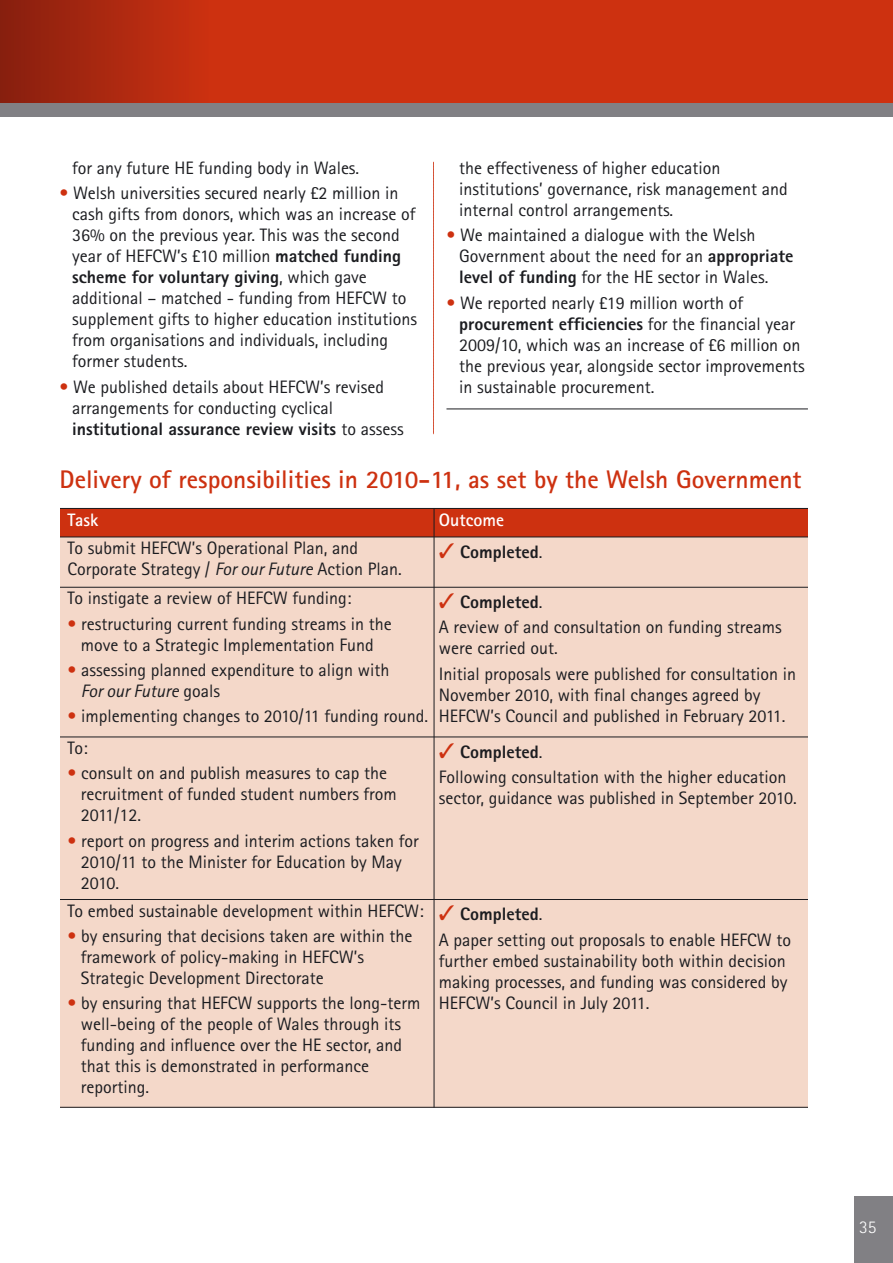
<style>
.page{position:relative;width:893px;height:1263px;background:#fff}
.page>*{position:absolute;margin:0;border:0;box-sizing:border-box;transform-origin:0 0}
.t1{font:700 25.5px "Rotis Sans Serif";color:#cd3110}
.t2{font:18px/21px "Rotis Sans Serif";color:#1b1c20}
.t3{font:700 18px "Rotis Sans Serif";color:#fff}
.t4{font:800 18px "Rotis Sans Serif";color:#1b1c20}
.t5{font:300 18px "Rotis Sans Serif";color:#fff}
.s1{color:#cd3110}
.s2{font-weight:800}
.s3{font-style:italic}
.s4{font-weight:400}
</style>
<div class="page">
<div style="left:855px;top:1196px;width:38px;height:67px;background:#818084"></div>
<div style="left:0;top:67px;width:893px;height:50px;background:#818084"></div>
<div style="left:0;top:0;width:893px;height:102px;background:#cd3110"></div>
<div style="left:0;top:0;width:209px;height:102px;background:linear-gradient(to right,#871f0f,#cc3111)"></div>
<hr style="left:446px;top:409px;width:362px;height:1px;background:#1b1c20">
<div style="left:58px;top:508px;width:376px;height:29px;background:#cd3110"></div>
<div style="left:434px;top:508px;width:376px;height:29px;background:#cd3110"></div>
<div style="left:58px;top:537px;width:376px;height:50px;background:#f4d8c9"></div>
<div style="left:434px;top:537px;width:376px;height:50px;background:#f4d8c9"></div>
<div style="left:58px;top:587px;width:376px;height:150px;background:#f4d8c9"></div>
<div style="left:434px;top:587px;width:376px;height:150px;background:#f4d8c9"></div>
<div style="left:58px;top:737px;width:376px;height:162px;background:#f4d8c9"></div>
<div style="left:434px;top:737px;width:376px;height:162px;background:#f4d8c9"></div>
<div style="left:58px;top:899px;width:376px;height:208px;background:#f4d8c9"></div>
<div style="left:434px;top:899px;width:376px;height:208px;background:#f4d8c9"></div>
<hr style="left:434px;top:508px;width:1px;height:599px;background:#1b1c20">
<hr style="left:58px;top:508px;width:752px;height:1px;background:#1b1c20">
<hr style="left:58px;top:537px;width:752px;height:1px;background:#1b1c20">
<hr style="left:58px;top:587px;width:752px;height:1px;background:#1b1c20">
<hr style="left:58px;top:737px;width:752px;height:1px;background:#1b1c20">
<hr style="left:58px;top:899px;width:752px;height:1px;background:#1b1c20">
<hr style="left:58px;top:1107px;width:752px;height:1px;background:#1b1c20">
<div style="left:808px;top:500px;width:28px;height:621px;background:#fff"></div>
<svg style="left:433px;top:161px;width:1px;height:274px"></svg>
<p class="t2" style="left:72px;top:159px;width:289px">for any future HE funding body in Wales.</p>
<p class="t2" style="left:72px;top:184px;width:346px;text-indent:-13px"><span class="s1">•</span> Welsh universities secured nearly £2 million in cash gifts from donors, which was an increase of 36% on the previous year. This was the second year of HEFCW’s £10 million <span class="s2">matched funding scheme for voluntary giving</span>, which gave additional – matched - funding from HEFCW to supplement gifts to higher education institutions from organisations and individuals, including former students.</p>
<p class="t2" style="left:72px;top:378px;width:333px;text-indent:-13px"><span class="s1">•</span> We published details about HEFCW’s revised arrangements for conducting cyclical <span class="s2">institutional assurance review visits</span> to assess</p>
<p class="t2" style="left:459px;top:159px;width:330px">the effectiveness of higher education institutions’ governance, risk management and internal control arrangements.</p>
<p class="t2" style="left:459px;top:226px;width:336px;text-indent:-13px"><span class="s1">•</span> We maintained a dialogue with the Welsh<br>Government about the need for an <span class="s2">appropriate level of funding</span> for the HE sector in Wales.</p>
<p class="t2" style="left:459px;top:294px;width:347px;text-indent:-13px"><span class="s1">•</span> We reported nearly £19 million worth of <span class="s2">procurement efficiencies</span> for the financial year 2009/10, which was an increase of £6 million on the previous year, alongside sector improvements in sustainable procurement.</p>
<h1 class="t1" style="left:60px;top:470px;width:743px">Delivery of responsibilities in 2010-11, as set by the Welsh Government</h1>
<p class="t3" style="left:67px;top:513px;width:32px">Task</p>
<p class="t3" style="left:439px;top:513px;width:67px">Outcome</p>
<p class="t2" style="left:67px;top:539px;width:336px">To submit HEFCW’s Operational Plan, and<br>Corporate Strategy / <span class="s3">For our Future</span> Action Plan.</p>
<p class="t4" style="left:439px;top:545px;width:105px"><span class="s1">✓</span> Completed<span class="s4">.</span></p>
<p class="t2" style="left:67px;top:590px;width:285px">To instigate a review of HEFCW funding:</p>
<p class="t2" style="left:67px;top:615px;width:326px;text-align:center"><span class="s1">•</span> restructuring current funding streams in the move to a Strategic Implementation Fund</p>
<p class="t2" style="left:81px;top:661px;width:310px;text-indent:-13px"><span class="s1">•</span> assessing planned expenditure to align with<br><span class="s3">For our Future</span> goals</p>
<p class="t2" style="left:67px;top:707px;width:362px"><span class="s1">•</span> implementing changes to 2010/11 funding round.</p>
<p class="t2" style="left:439px;top:591px;width:344px;line-height:25.2px"><span class="s1">✓</span> <span class="s2">Completed</span>.<br>A review of and consultation on funding streams</p>
<p class="t2" style="left:439px;top:637px;width:359px;line-height:25.2px">were carried out.<br>Initial proposals were published for consultation in</p>
<p class="t2" style="left:439px;top:686px;width:348px">November 2010, with final changes agreed by<br>HEFCW’s Council and published in February 2011.</p>
<p class="t2" style="left:67px;top:739px;width:22px">To:</p>
<p class="t2" style="left:81px;top:765px;width:318px;text-indent:-13px"><span class="s1">•</span> consult on and publish measures to cap the recruitment of funded student numbers from<br>2011/12.</p>
<p class="t2" style="left:81px;top:832px;width:339px;text-indent:-13px"><span class="s1">•</span> report on progress and interim actions taken for<br>2010/11 to the Minister for Education by May<br>2010.</p>
<p class="t2" style="left:67px;top:902px;width:358px">To embed sustainable development within HEFCW:</p>
<p class="t2" style="left:81px;top:927px;width:333px;text-indent:-13px"><span class="s1">•</span> by ensuring that decisions taken are within the framework of policy-making in HEFCW’s<br>Strategic Development Directorate</p>
<p class="t2" style="left:81px;top:994px;width:341px;text-indent:-13px"><span class="s1">•</span> by ensuring that HEFCW supports the long-term well-being of the people of Wales through its funding and influence over the HE sector, and that this is demonstrated in performance reporting.</p>
<p class="t2" style="left:439px;top:741px;width:349px;line-height:25.2px"><span class="s1">✓</span> <span class="s2">Completed</span>.<br>Following consultation with the higher education</p>
<p class="t2" style="left:439px;top:789px;width:359px">sector, guidance was published in September 2010.</p>
<p class="t2" style="left:439px;top:903px;width:354px;line-height:25.2px"><span class="s1">✓</span> <span class="s2">Completed</span>.<br>A paper setting out proposals to enable HEFCW to</p>
<p class="t2" style="left:439px;top:952px;width:350px;text-align:justify">further embed sustainability both within decision making processes, and funding was considered by HEFCW’s Council in July 2011.</p>
<p class="t5" style="left:859px;top:1220px;width:19px">35</p>
</div>
